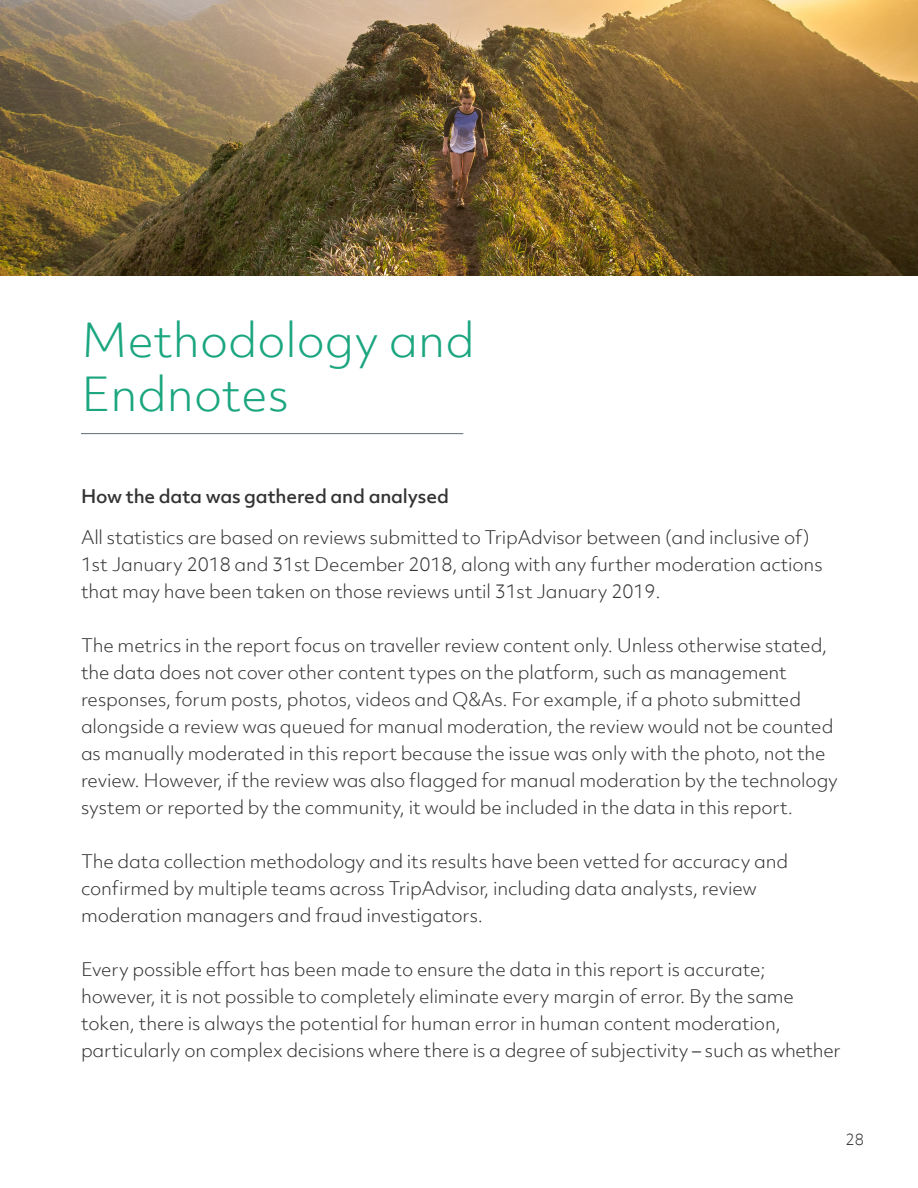
<style>
.page{position:relative;width:918px;height:1188px;background:#fff}
.page>*{position:absolute;margin:0;border:0;box-sizing:border-box;transform-origin:0 0}
.t1{font:300 45px/54px "Objektiv Mk 2";color:#1ba680}
.t2{font:300 18px/27px "Objektiv Mk 2";letter-spacing:-.01em;color:#323332}
.t3{font:500 18px "Objektiv Mk 2";letter-spacing:-.01em;color:#323332}
.t4{font:300 15px "Objektiv Mk 2";color:#323332}
</style>
<div class="page">
<img style="left:0;top:0;width:918px;height:275px">
<hr style="left:81px;top:433px;width:382px;height:1px;background:#5f6d70">
<p class="t1" style="left:81px;top:312px;width:395px">Methodology and<br>Endnotes</p>
<p class="t3" style="left:81px;top:484px;width:370px">How the data was gathered and analysed</p>
<p class="t2" style="left:81px;top:523px;width:743px">All statistics are based on reviews submitted to TripAdvisor between (and inclusive of)<br>1st January 2018 and 31st December 2018, along with any further moderation actions that may have been taken on those reviews until 31st January 2019.</p>
<p class="t2" style="left:81px;top:631px;width:759px">The metrics in the report focus on traveller review content only. Unless otherwise stated, the data does not cover other content types on the platform, such as management responses, forum posts, photos, videos and Q&amp;As. For example, if a photo submitted alongside a review was queued for manual moderation, the review would not be counted as manually moderated in this report because the issue was only with the photo, not the review. However, if the review was also flagged for manual moderation by the technology system or reported by the community, it would be included in the data in this report.</p>
<p class="t2" style="left:81px;top:847px;width:709px">The data collection methodology and its results have been vetted for accuracy and confirmed by multiple teams across TripAdvisor, including data analysts, review moderation managers and fraud investigators.</p>
<p class="t2" style="left:81px;top:955px;width:761px">Every possible effort has been made to ensure the data in this report is accurate; however, it is not possible to completely eliminate every margin of error. By the same token, there is always the potential for human error in human content moderation, particularly on complex decisions where there is a degree of subjectivity – such as whether</p>
<p class="t4" style="left:845px;top:1130px;width:20px">28</p>
</div>
